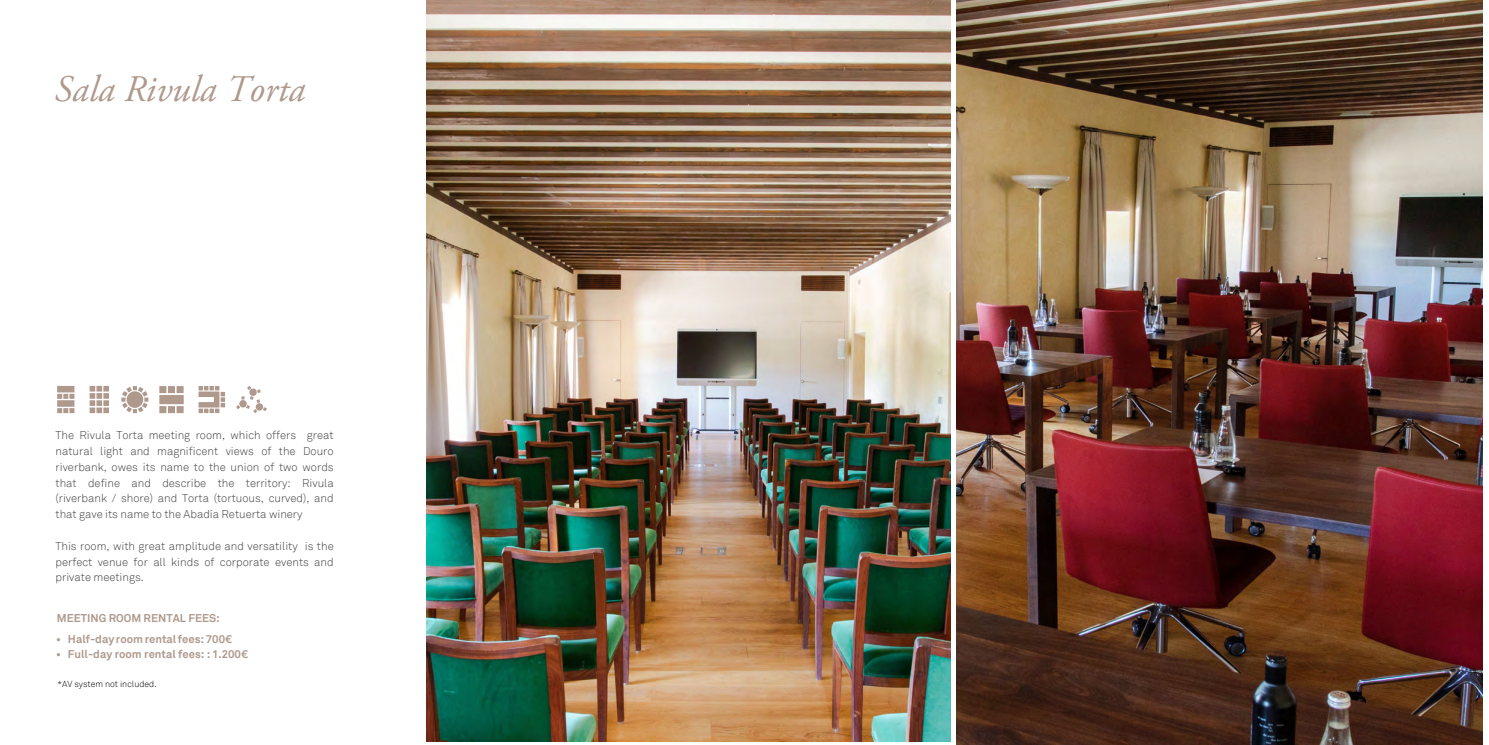
<style>
.page{position:relative;width:1489px;height:745px;background:#fff}
.page>*{position:absolute;margin:0;border:0;box-sizing:border-box;transform-origin:0 0}
.t1{font:italic 37.5px "Adobe Garamond Pro";color:#af998d}
.t2{font:300 11.25px/15.8px "Akkurat";color:#404040;text-align:justify}
.t3{font:700 11.25px "Akkurat";color:#af998d}
.t4{font:300 8.75px "Akkurat";color:#000}
</style>
<div class="page">
<img style="left:956px;top:0;width:526px;height:744px">
<img style="left:426px;top:0;width:524px;height:741px">
<svg style="left:121px;top:386px;width:27px;height:27px"></svg>
<svg style="left:57px;top:386px;width:17px;height:27px"></svg>
<svg style="left:90px;top:386px;width:19px;height:27px"></svg>
<svg style="left:236px;top:386px;width:31px;height:27px"></svg>
<svg style="left:159px;top:386px;width:25px;height:27px"></svg>
<svg style="left:198px;top:386px;width:27px;height:27px"></svg>
<h1 class="t1" style="left:54px;top:67px;width:252px">Sala Rivula Torta</h1>
<p class="t2" style="left:55px;top:427px;width:280px">The Rivula Torta meeting room, which offers great natural light and magnificent views of the Douro riverbank, owes its name to the union of two words that define and describe the territory: Rivula (riverbank / shore) and Torta (tortuous, curved), and that gave its name to the Abadía Retuerta winery</p>
<p class="t2" style="left:55px;top:538px;width:280px">This room, with great amplitude and versatility is the perfect venue for all kinds of corporate events and private meetings.</p>
<p class="t3" style="left:57px;top:610px;width:164px">MEETING ROOM RENTAL FEES:</p>
<p class="t3" style="left:56px;top:631px;width:177px">• Half-day room rental fees: 700€</p>
<p class="t3" style="left:56px;top:646px;width:193px">• Full-day room rental fees: : 1.200€</p>
<p class="t4" style="left:57px;top:678px;width:101px">*AV system not included.</p>
</div>
